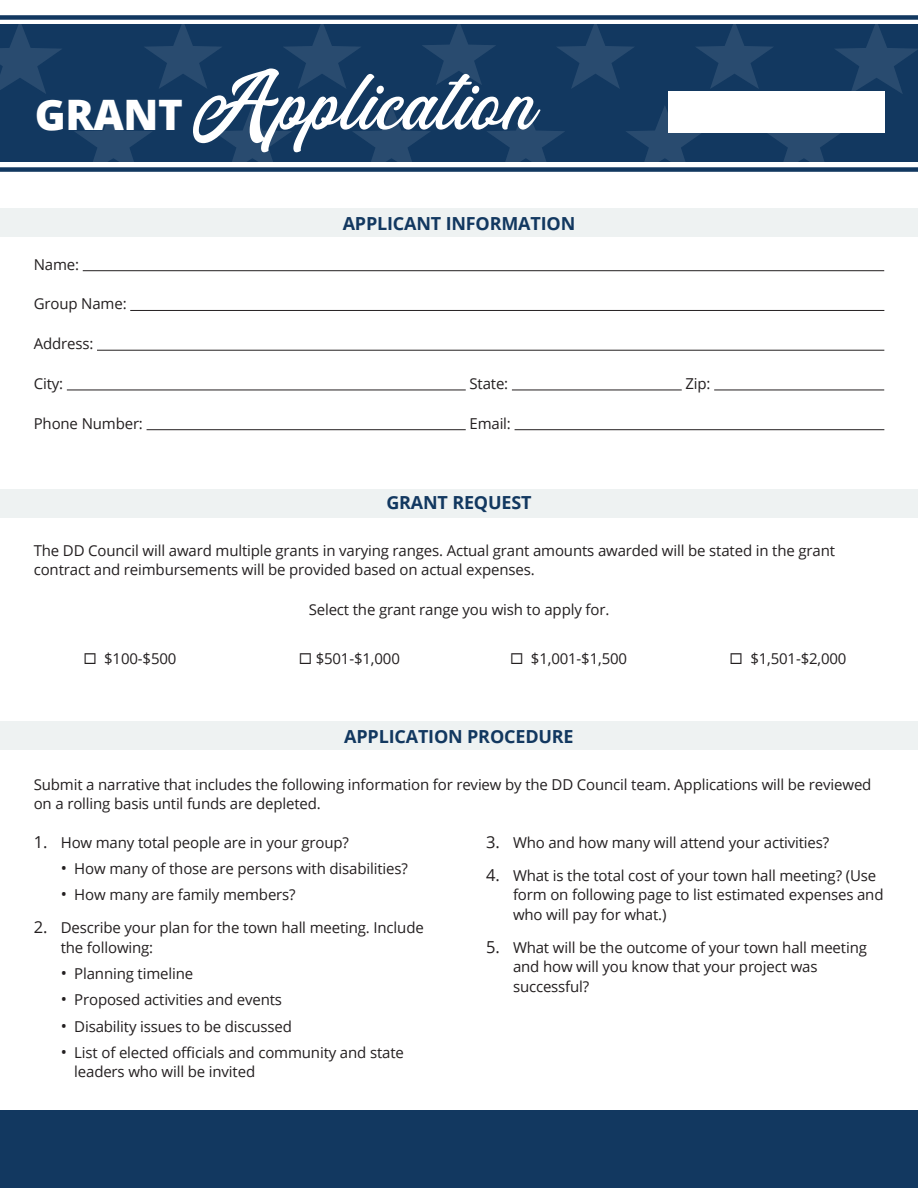
<style>
.page{position:relative;width:918px;height:1188px;background:#fff}
.page>*{position:absolute;margin:0;border:0;box-sizing:border-box;transform-origin:0 0}
.t1{font:66px "Eusthalia Clean";color:#fff}
.Heading{font:700 18px "Open Sans";letter-spacing:-.01em;color:#123860}
.t2{font:15px/19.5px "Open Sans";letter-spacing:-.01em;color:#231f20}
.s1{font-family:"Open Sans";font-weight:800;font-size:42px}
.s2{font-size:16.5px}
</style>
<div class="page">
<div style="left:0;top:722px;width:918px;height:28px;background:#eef2f2"></div>
<div style="left:0;top:489px;width:918px;height:28px;background:#eef2f2"></div>
<div style="left:0;top:209px;width:918px;height:28px;background:#eef2f2"></div>
<hr style="left:83px;top:270px;width:801px;height:1px;background:#231f20">
<hr style="left:130px;top:310px;width:754px;height:1px;background:#231f20">
<hr style="left:97px;top:350px;width:787px;height:1px;background:#231f20">
<hr style="left:67px;top:390px;width:399px;height:1px;background:#231f20">
<hr style="left:512px;top:390px;width:170px;height:1px;background:#231f20">
<hr style="left:714px;top:390px;width:170px;height:1px;background:#231f20">
<hr style="left:147px;top:429px;width:319px;height:1px;background:#231f20">
<hr style="left:515px;top:429px;width:369px;height:1px;background:#231f20">
<div style="left:0;top:25px;width:918px;height:137px;background:#123860"></div>
<svg style="left:0;top:24px;width:63px;height:70px"></svg>
<svg style="left:144px;top:24px;width:79px;height:64px"></svg>
<svg style="left:283px;top:24px;width:79px;height:64px"></svg>
<svg style="left:422px;top:24px;width:74px;height:61px"></svg>
<svg style="left:556px;top:24px;width:79px;height:65px"></svg>
<svg style="left:695px;top:24px;width:79px;height:65px"></svg>
<svg style="left:834px;top:24px;width:84px;height:70px"></svg>
<svg style="left:75px;top:106px;width:77px;height:56px"></svg>
<svg style="left:214px;top:106px;width:77px;height:56px"></svg>
<svg style="left:353px;top:106px;width:77px;height:56px"></svg>
<svg style="left:487px;top:106px;width:78px;height:56px"></svg>
<svg style="left:626px;top:105px;width:78px;height:57px"></svg>
<svg style="left:764px;top:132px;width:79px;height:30px"></svg>
<div style="left:0;top:15px;width:918px;height:5px;background:#123860"></div>
<div style="left:0;top:167px;width:918px;height:5px;background:#123860"></div>
<div style="left:669px;top:92px;width:215px;height:40px;background:#fff"></div>
<div style="left:0;top:1110px;width:918px;height:78px;background:#123860"></div>
<p class="t1" style="left:35px;top:68px;width:505px"><span class="s1">GRANT</span> Application</p>
<p class="Heading" style="left:343px;top:211px;width:234px">APPLICANT INFORMATION</p>
<p class="t2" style="left:34px;top:254px;width:47px">Name:</p>
<p class="t2" style="left:34px;top:294px;width:94px">Group Name:</p>
<p class="t2" style="left:34px;top:334px;width:61px">Address:</p>
<p class="t2" style="left:34px;top:373px;width:31px">City:</p>
<p class="t2" style="left:470px;top:373px;width:40px">State:</p>
<p class="t2" style="left:686px;top:373px;width:27px">Zip:</p>
<p class="t2" style="left:34px;top:413px;width:111px">Phone Number:</p>
<p class="t2" style="left:470px;top:413px;width:43px">Email:</p>
<p class="Heading" style="left:386px;top:490px;width:147px">GRANT REQUEST</p>
<p class="t2" style="left:34px;top:540px;width:803px">The DD Council will award multiple grants in varying ranges. Actual grant amounts awarded will be stated in the grant contract and reimbursements will be provided based on actual expenses.</p>
<p class="t2" style="left:309px;top:599px;width:302px">Select the grant range you wish to apply for.</p>
<p class="t2" style="left:83px;top:649px;width:94px">◻ $100-$500</p>
<p class="t2" style="left:299px;top:649px;width:103px">◻ $501-$1,000</p>
<p class="t2" style="left:510px;top:649px;width:118px">◻ $1,001-$1,500</p>
<p class="t2" style="left:730px;top:649px;width:118px">◻ $1,501-$2,000</p>
<p class="Heading" style="left:344px;top:724px;width:231px">APPLICATION PROCEDURE</p>
<p class="t2" style="left:34px;top:774px;width:839px">Submit a narrative that includes the following information for review by the DD Council team. Applications will be reviewed on a rolling basis until funds are depleted.</p>
<p class="t2" style="left:34px;top:832px;width:317px"><span class="s2">1.</span> How many total people are in your group?</p>
<p class="t2" style="left:61px;top:859px;width:349px"><span class="s2">•</span> How many of those are persons with disabilities?</p>
<p class="t2" style="left:61px;top:885px;width:236px"><span class="s2">•</span> How many are family members?</p>
<p class="t2" style="left:61px;top:918px;width:365px;text-indent:-27px"><span class="s2">2.</span> Describe your plan for the town hall meeting. Include the following:</p>
<p class="t2" style="left:61px;top:964px;width:134px"><span class="s2">•</span> Planning timeline</p>
<p class="t2" style="left:61px;top:990px;width:223px"><span class="s2">•</span> Proposed activities and events</p>
<p class="t2" style="left:61px;top:1016px;width:233px"><span class="s2">•</span> Disability issues to be discussed</p>
<p class="t2" style="left:74px;top:1042px;width:331px;text-indent:-14px"><span class="s2">•</span> List of elected officials and community and state leaders who will be invited</p>
<p class="t2" style="left:486px;top:832px;width:345px"><span class="s2">3.</span> Who and how many will attend your activities?</p>
<p class="t2" style="left:513px;top:865px;width:372px;text-indent:-27px"><span class="s2">4.</span> What is the total cost of your town hall meeting? (Use form on following page to list estimated expenses and who will pay for what.)</p>
<p class="t2" style="left:513px;top:937px;width:355px;text-indent:-27px"><span class="s2">5.</span> What will be the outcome of your town hall meeting and how will you know that your project was successful?</p>
</div>
